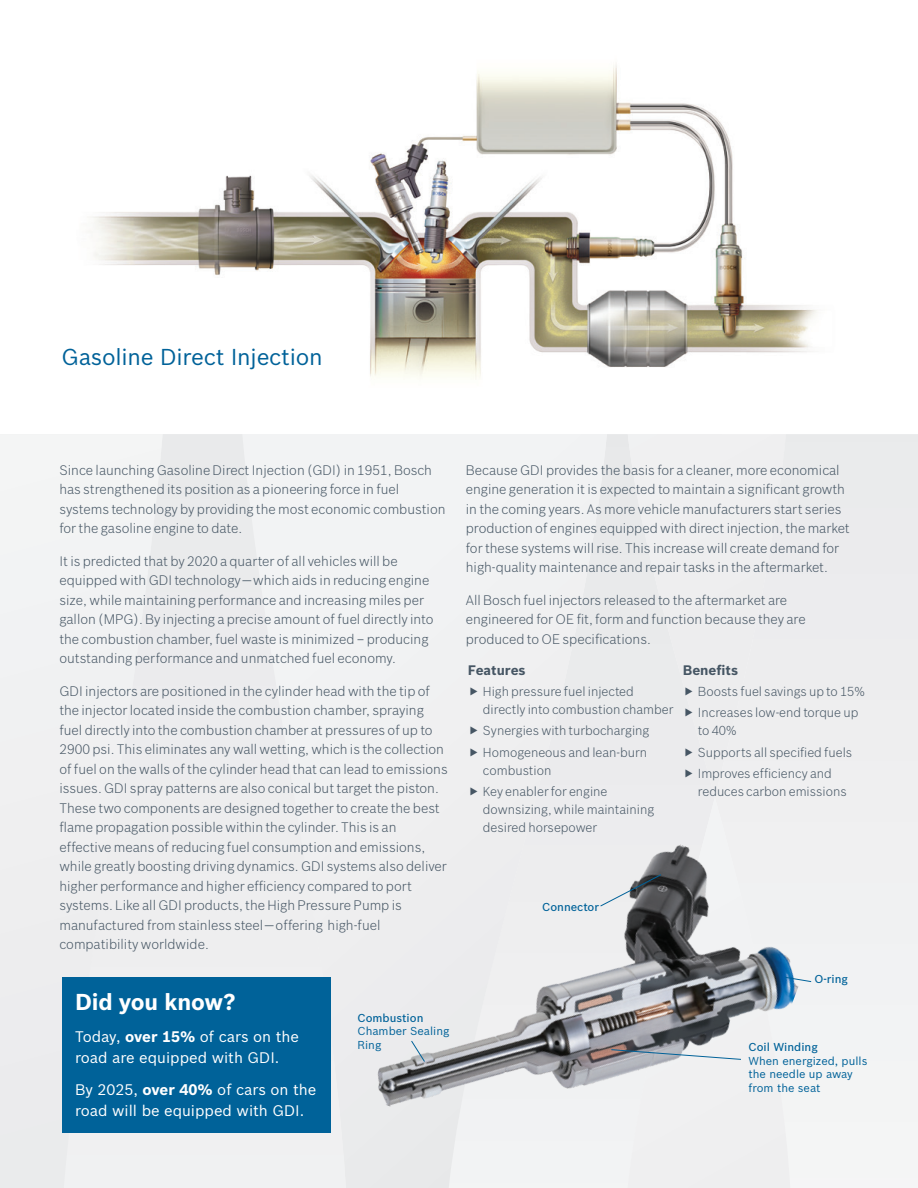
<style>
.page{position:relative;width:918px;height:1188px;background:#fff}
.page>*{position:absolute;margin:0;border:0;box-sizing:border-box;transform-origin:0 0}
.HD1{font:22.5px "Bosch Sans";letter-spacing:-.01em;color:#006299}
.HD1-2{font:700 22.5px "Bosch Sans";letter-spacing:-.01em;color:#fff}
.HD1-3{font:15px/21px "Bosch Sans";color:#fff}
.Copy_9{font:300 13.5px/19.5px "Bosch Sans";color:#465664}
.Bullets_9pt{font:700 13.5px "Bosch Sans";color:#465664}
.t1{font:300 12.75px/18px "Bosch Sans";color:#465664}
.Call_Outs_Red_Italic{font:11.25px/13.5px "Bosch Sans";color:#006299}
.Call_Outs_Red_Italic-2{font:500 11.25px "Bosch Sans";color:#006299}
.s1{font-weight:700}
.s2{font-weight:500}
</style>
<div class="page">
<div style="left:607px;top:434px;width:21px;height:339px;background:#e9eaeb"></div>
<div style="left:346px;top:434px;width:261px;height:754px;background:#f0f1f2"></div>
<div style="left:628px;top:434px;width:87px;height:339px;background:#ededee"></div>
<div style="left:715px;top:434px;width:203px;height:744px;background:#eeeeef"></div>
<div style="left:163px;top:434px;width:183px;height:754px;background:#eeeeef"></div>
<div style="left:0;top:434px;width:163px;height:754px;background:#f0f0f1"></div>
<img style="left:368px;top:773px;width:463px;height:415px">
<img style="left:88px;top:64px;width:729px;height:316px">
<svg style="left:411px;top:1040px;width:15px;height:23px"></svg>
<svg style="left:600px;top:874px;width:62px;height:33px;background:#a2a5a8"></svg>
<svg style="left:784px;top:976px;width:28px;height:6px"></svg>
<svg style="left:611px;top:1049px;width:131px;height:11px"></svg>
<div style="left:62px;top:978px;width:268px;height:155px;background:#006299"></div>
<svg style="left:471px;top:687px;width:7px;height:9px"></svg>
<svg style="left:471px;top:727px;width:7px;height:8px"></svg>
<svg style="left:471px;top:748px;width:7px;height:8px"></svg>
<svg style="left:471px;top:787px;width:7px;height:8px"></svg>
<svg style="left:686px;top:687px;width:6px;height:9px"></svg>
<svg style="left:686px;top:709px;width:6px;height:8px"></svg>
<svg style="left:686px;top:748px;width:6px;height:8px"></svg>
<svg style="left:686px;top:769px;width:6px;height:8px"></svg>
<p class="HD1" style="left:62px;top:343px;width:263px">Gasoline Direct Injection</p>
<p class="Copy_9" style="left:59px;top:460px;width:388px">Since launching Gasoline Direct Injection (GDI) in 1951, Bosch has strengthened its position as a pioneering force in fuel systems technology by providing the most economic combustion for the gasoline engine to date.</p>
<p class="Copy_9" style="left:59px;top:551px;width:376px">It is predicted that by 2020 a quarter of all vehicles will be equipped with GDI technology — which aids in reducing engine size, while maintaining performance and increasing miles per gallon (MPG). By injecting a precise amount of fuel directly into the combustion chamber, fuel waste is minimized – producing outstanding performance and unmatched fuel economy.</p>
<p class="Copy_9" style="left:59px;top:681px;width:390px">GDI injectors are positioned in the cylinder head with the tip of the injector located inside the combustion chamber, spraying fuel directly into the combustion chamber at pressures of up to 2900 psi. This eliminates any wall wetting, which is the collection of fuel on the walls of the cylinder head that can lead to emissions issues. GDI spray patterns are also conical but target the piston.<br>These two components are designed together to create the best flame propagation possible within the cylinder. This is an effective means of reducing fuel consumption and emissions, while greatly boosting driving dynamics. GDI systems also deliver higher performance and higher efficiency compared to port systems. Like all GDI products, the High Pressure Pump is manufactured from stainless steel — offering high-fuel compatibility worldwide.</p>
<p class="HD1-2" style="left:75px;top:988px;width:162px">Did you know?</p>
<p class="HD1-3" style="left:75px;top:1026px;width:225px">Today, <span class="s1">over 15%</span> of cars on the road are equipped with GDI.</p>
<p class="HD1-3" style="left:75px;top:1079px;width:243px">By 2025, <span class="s1">over 40%</span> of cars on the road will be equipped with GDI.</p>
<p class="Call_Outs_Red_Italic" style="left:358px;top:1011px;width:93px"><span class="s2">Combustion<br></span>Chamber Sealing<br>Ring</p>
<p class="Copy_9" style="left:466px;top:460px;width:386px">Because GDI provides the basis for a cleaner, more economical engine generation it is expected to maintain a significant growth in the coming years. As more vehicle manufacturers start series production of engines equipped with direct injection, the market for these systems will rise. This increase will create demand for high-quality maintenance and repair tasks in the aftermarket.</p>
<p class="Copy_9" style="left:466px;top:590px;width:341px">All Bosch fuel injectors released to the aftermarket are engineered for OE fit, form and function because they are produced to OE specifications.</p>
<p class="Bullets_9pt" style="left:468px;top:662px;width:59px">Features</p>
<p class="t1" style="left:483px;top:682px;width:192px">High pressure fuel injected directly into combustion chamber</p>
<p class="t1" style="left:483px;top:722px;width:168px">Synergies with turbocharging</p>
<p class="t1" style="left:483px;top:743px;width:166px">Homogeneous and lean-burn combustion</p>
<p class="t1" style="left:483px;top:782px;width:173px">Key enabler for engine downsizing, while maintaining desired horsepower</p>
<p class="Bullets_9pt" style="left:683px;top:662px;width:57px">Benefits</p>
<p class="t1" style="left:698px;top:682px;width:169px">Boosts fuel savings up to 15%</p>
<p class="t1" style="left:698px;top:704px;width:162px">Increases low-end torque up to 40%</p>
<p class="t1" style="left:698px;top:743px;width:156px">Supports all specified fuels</p>
<p class="t1" style="left:698px;top:764px;width:150px">Improves efficiency and reduces carbon emissions</p>
<p class="Call_Outs_Red_Italic-2" style="left:542px;top:900px;width:58px">Connector</p>
<p class="Call_Outs_Red_Italic-2" style="left:814px;top:972px;width:35px">O-ring</p>
<p class="Call_Outs_Red_Italic-2" style="left:749px;top:1040px;width:71px">Coil Winding</p>
<p class="Call_Outs_Red_Italic" style="left:749px;top:1054px;width:120px">When energized, pulls the needle up away from the seat</p>
</div>
